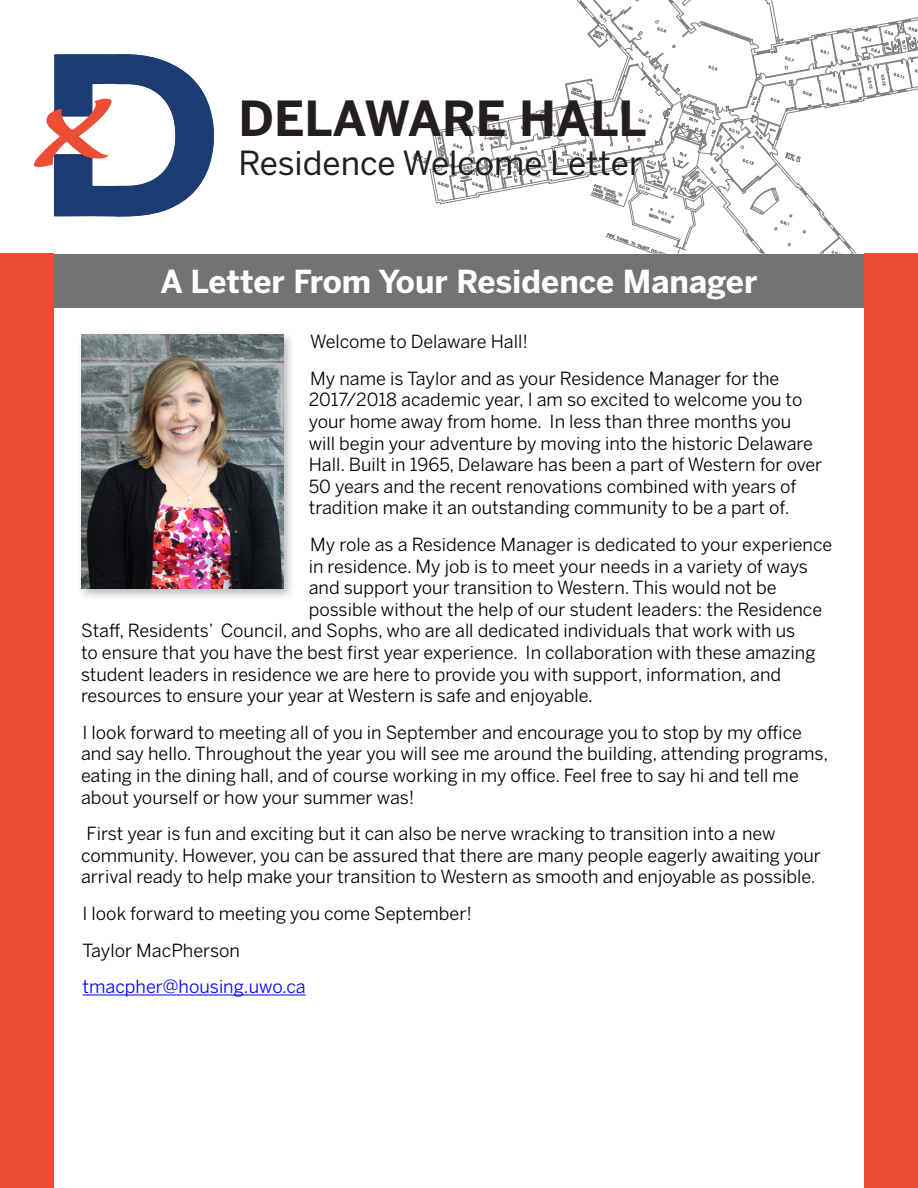
<style>
.page{position:relative;width:918px;height:1188px;background:#fff}
.page>*{position:absolute;margin:0;border:0;box-sizing:border-box;transform-origin:0 0}
.t1{font:700 48px "Benton Sans";color:#231f20}
.t2{font:33px "Benton Sans";color:#231f20}
.t3{font:700 31.5px "Benton Sans";color:#fff}
.t4{font:18px/21.6px "Benton Sans";color:#000}
.t5{font:18px "Benton Sans";color:#00f}
</style>
<div class="page">
<svg style="left:434px;top:0;width:484px;height:254px"></svg>
<svg style="left:590px;top:40px;width:328px;height:184px"></svg>
<div style="left:0;top:254px;width:54px;height:934px;background:#eb4d35"></div>
<div style="left:54px;top:254px;width:810px;height:54px;background:#737372"></div>
<div style="left:864px;top:254px;width:54px;height:934px;background:#eb4d35"></div>
<svg style="left:34px;top:54px;width:180px;height:163px"></svg>
<hr style="left:82px;top:995px;width:224px;height:1px;background:#00f">
<div style="left:77px;top:330px;width:219px;height:272px;background:#231f20;opacity:.31"></div>
<img style="left:81px;top:334px;width:202px;height:255px">
<h1 class="t1" style="left:238px;top:90px;width:410px">DELAWARE HALL</h1>
<h2 class="t2" style="left:238px;top:144px;width:405px">Residence Welcome Letter</h2>
<h3 class="t3" style="left:161px;top:263px;width:598px">A Letter From Your Residence Manager</h3>
<p class="t4" style="left:310px;top:331px;width:219px">Welcome to Delaware Hall!</p>
<p class="t4" style="left:309px;top:367px;width:515px">My name is Taylor and as your Residence Manager for the 2017/2018 academic year, I am so excited to welcome you to your home away from home. In less than three months you<br>will begin your adventure by moving into the historic Delaware Hall. Built in 1965, Delaware has been a part of Western for over 50 years and the recent renovations combined with years of tradition make it an outstanding community to be a part of.</p>
<p class="t4" style="left:310px;top:533px;width:524px">My role as a Residence Manager is dedicated to your experience</p>
<p class="t4" style="left:309px;top:555px;width:501px">in residence. My job is to meet your needs in a variety of ways</p>
<p class="t4" style="left:309px;top:577px;width:469px">and support your transition to Western. This would not be</p>
<p class="t4" style="left:309px;top:598px;width:515px">possible without the help of our student leaders: the Residence</p>
<p class="t4" style="left:81px;top:620px;width:716px">Staff, Residents’ Council, and Sophs, who are all dedicated individuals that work with us</p>
<p class="t4" style="left:81px;top:641px;width:736px">to ensure that you have the best first year experience. In collaboration with these amazing</p>
<p class="t4" style="left:81px;top:663px;width:702px">student leaders in residence we are here to provide you with support, information, and</p>
<p class="t4" style="left:81px;top:685px;width:514px">resources to ensure your year at Western is safe and enjoyable.</p>
<p class="t4" style="left:81px;top:721px;width:749px">I look forward to meeting all of you in September and encourage you to stop by my office and say hello. Throughout the year you will see me around the building, attending programs, eating in the dining hall, and of course working in my office. Feel free to say hi and tell me about yourself or how your summer was!</p>
<p class="t4" style="left:81px;top:823px;width:741px;text-indent:6px">First year is fun and exciting but it can also be nerve wracking to transition into a new community. However, you can be assured that there are many people eagerly awaiting your arrival ready to help make your transition to Western as smooth and enjoyable as possible.</p>
<p class="t4" style="left:82px;top:902px;width:391px">I look forward to meeting you come September!</p>
<p class="t4" style="left:82px;top:939px;width:159px">Taylor MacPherson</p>
<p class="t5" style="left:82px;top:976px;width:225px">tmacpher@housing.uwo.ca</p>
</div>
